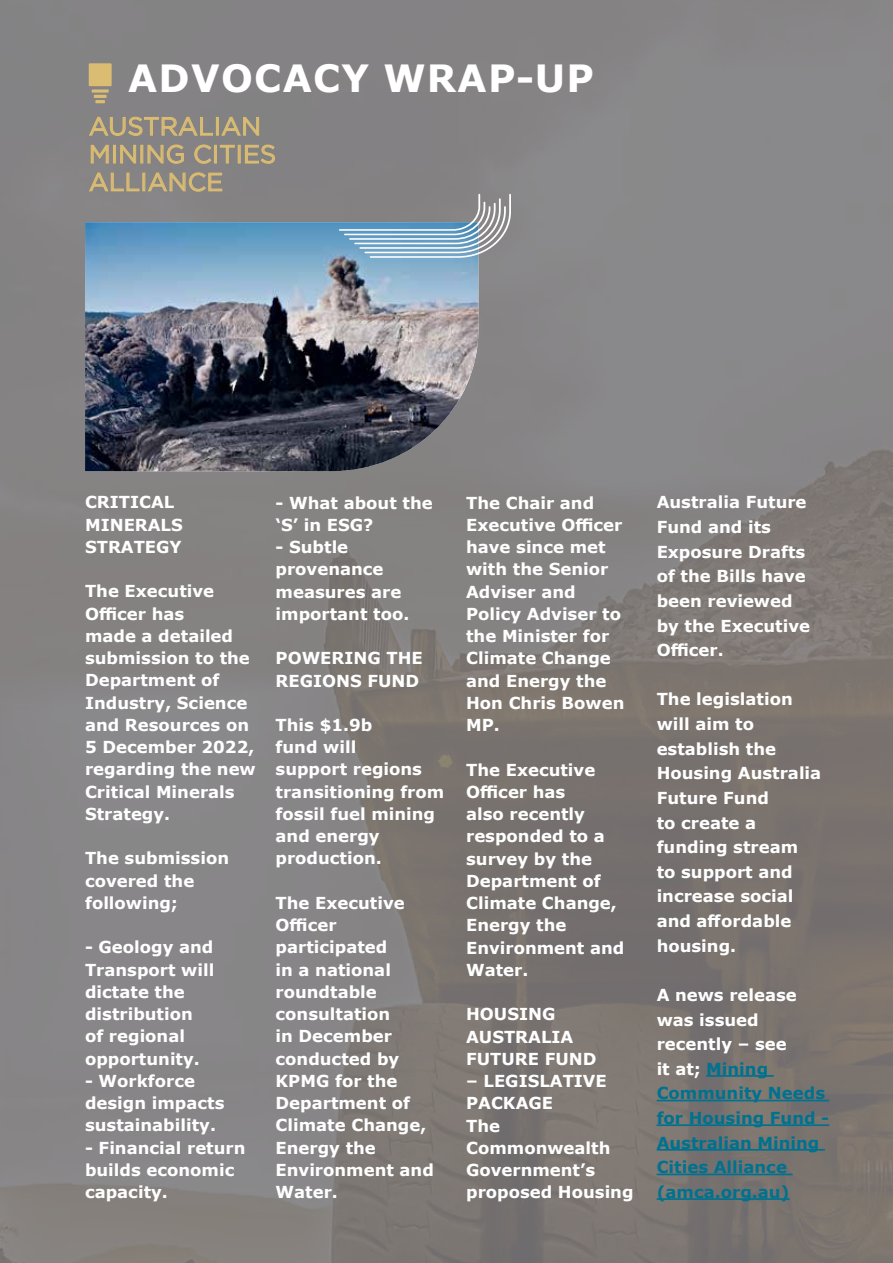
<style>
.page{position:relative;width:893px;height:1263px;background:#fff}
.page>*{position:absolute;margin:0;border:0;box-sizing:border-box;transform-origin:0 0}
.t1{font:700 37.5px "Verdana";letter-spacing:.035em;color:#fff}
.t2{font:25.35px/27.9px "Gotham";color:#dabc72}
.t3{font:700 16.5px/22.2px "Verdana";color:#fff}
.t4{font:700 16.5px/24.6px "Verdana";color:#00728f}
.s1{color:#fff}
</style>
<div class="page">
<img style="left:0;top:0;width:893px;height:1263px">
<hr style="left:706px;top:1075px;width:68px;height:2px;background:#00728f">
<hr style="left:657px;top:1100px;width:172px;height:1px;background:#00728f">
<hr style="left:657px;top:1124px;width:172px;height:2px;background:#00728f">
<hr style="left:657px;top:1149px;width:168px;height:2px;background:#00728f">
<hr style="left:657px;top:1173px;width:136px;height:2px;background:#00728f">
<hr style="left:657px;top:1198px;width:133px;height:2px;background:#00728f">
<div style="left:89px;top:63px;width:23px;height:23px;background:#dabc72"></div>
<svg style="left:92px;top:89px;width:17px;height:4px"></svg>
<svg style="left:94px;top:95px;width:13px;height:8px"></svg>
<img style="left:85px;top:222px;width:393px;height:249px">
<svg style="left:339px;top:194px;width:172px;height:64px"></svg>
<h1 class="t1" style="left:128px;top:52px;width:467px">ADVOCACY WRAP-UP</h1>
<h2 class="t2" style="left:89px;top:112px;width:189px">AUSTRALIAN<br>MINING CITIES<br>ALLIANCE</h2>
<p class="t3" style="left:85px;top:491px;width:99px">CRITICAL<br>MINERALS<br>STRATEGY</p>
<p class="t3" style="left:85px;top:580px;width:172px">The Executive<br>Officer has<br>made a detailed submission to the<br>Department of<br>Industry, Science and Resources on<br>5 December 2022, regarding the new<br>Critical Minerals<br>Strategy.</p>
<p class="t3" style="left:85px;top:847px;width:146px">The submission covered the following;</p>
<p class="t3" style="left:85px;top:936px;width:131px">- Geology and<br>Transport will dictate the distribution of regional opportunity.</p>
<p class="t3" style="left:85px;top:1069px;width:141px">- Workforce design impacts sustainability.</p>
<p class="t3" style="left:85px;top:1136px;width:162px">- Financial return builds economic capacity.</p>
<p class="t3" style="left:276px;top:491px;width:159px">- What about the ‘S’ in ESG?</p>
<p class="t3" style="left:276px;top:536px;width:135px">- Subtle provenance measures are important too.</p>
<p class="t3" style="left:276px;top:647px;width:149px">POWERING THE<br>REGIONS FUND</p>
<p class="t3" style="left:276px;top:713px;width:170px">This $1.9b<br>fund will<br>support regions transitioning from fossil fuel mining and energy production.</p>
<p class="t3" style="left:276px;top:891px;width:160px">The Executive<br>Officer participated<br>in a national roundtable consultation<br>in December conducted by<br>KPMG for the<br>Department of<br>Climate Change,<br>Energy the<br>Environment and<br>Water.</p>
<p class="t3" style="left:466px;top:491px;width:160px">The Chair and<br>Executive Officer have since met with the Senior<br>Adviser and<br>Policy Adviser to the Minister for<br>Climate Change and Energy the<br>Hon Chris Bowen<br>MP.</p>
<p class="t3" style="left:466px;top:758px;width:160px">The Executive<br>Officer has<br>also recently responded to a survey by the<br>Department of<br>Climate Change,<br>Energy the<br>Environment and<br>Water.</p>
<p class="t3" style="left:466px;top:1003px;width:132px">HOUSING<br>AUSTRALIA<br>FUTURE FUND</p>
<p class="t3" style="left:466px;top:1069px;width:169px">– LEGISLATIVE<br>PACKAGE<br>The<br>Commonwealth<br>Government’s proposed Housing</p>
<p class="t3" style="left:657px;top:490px;width:155px;line-height:24.6px">Australia Future<br>Fund and its<br>Exposure Drafts of the Bills have been reviewed by the Executive<br>Officer.</p>
<p class="t3" style="left:657px;top:687px;width:166px;line-height:24.6px">The legislation will aim to establish the<br>Housing Australia<br>Future Fund<br>to create a funding stream<br>to support and increase social and affordable housing.</p>
<p class="t4" style="left:657px;top:982px;width:174px"><span class="s1">A news release was issued recently – see<br>it at;</span> Mining<br>Community Needs for Housing Fund -<br>Australian Mining<br>Cities Alliance (amca.org.au)</p>
</div>
